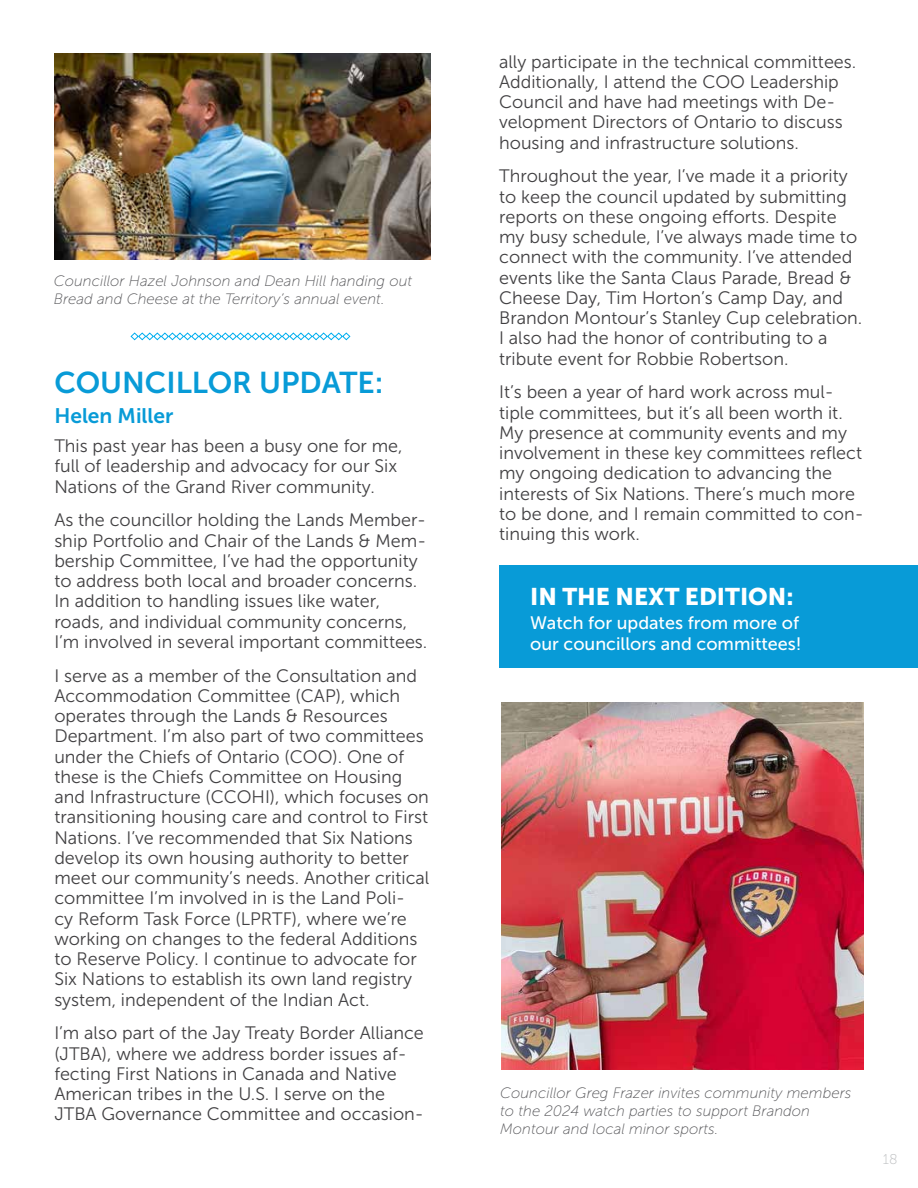
<style>
.page{position:relative;width:918px;height:1188px;background:#fff}
.page>*{position:absolute;margin:0;border:0;box-sizing:border-box;transform-origin:0 0}
.t1{font:30px "Museo Sans 700";color:#089bd7}
.t2{font:24px "Museo Sans 900";color:#fff}
.t3{font:21px "Museo Sans 700";color:#089bd7}
.t4{font:18px/20.2px "Museo Sans 300";color:#414042}
.t5{font:18px/21px "Museo Sans 500";color:#fff}
.t6{font:italic 15px/18px "Museo Sans 100";color:#565659}
.t7{font:14.1px "Museo Sans 100";color:#bcbec0}
</style>
<div class="page">
<div style="left:500px;top:566px;width:418px;height:102px;background:#089bd7"></div>
<img style="left:501px;top:702px;width:363px;height:367px">
<img style="left:55px;top:54px;width:375px;height:206px">
<svg style="left:130px;top:332px;width:221px;height:9px"></svg>
<p class="t6" style="left:54px;top:272px;width:360px">Councillor Hazel Johnson and Dean Hill handing out<br>Bread and Cheese at the Territory’s annual event.</p>
<h1 class="t1" style="left:54px;top:366px;width:331px">COUNCILLOR UPDATE:</h1>
<p class="t3" style="left:54px;top:404px;width:121px">Helen Miller</p>
<p class="t4" style="left:54px;top:436px;width:350px">This past year has been a busy one for me, full of leadership and advocacy for our Six<br>Nations of the Grand River community.</p>
<p class="t4" style="left:54px;top:510px;width:375px">As the councillor holding the Lands Member&shy;ship Portfolio and Chair of the Lands &amp; Mem&shy;bership Committee, I’ve had the opportunity to address both local and broader concerns.<br>In addition to handling issues like water, roads, and individual community concerns, I’m involved in several important committees.</p>
<p class="t4" style="left:54px;top:666px;width:377px">I serve as a member of the Consultation and Accommodation Committee (CAP), which operates through the Lands &amp; Resources Department. I’m also part of two committees under the Chiefs of Ontario (COO). One of these is the Chiefs Committee on Housing and Infrastructure (CCOHI), which focuses on transitioning housing care and control to First Nations. I’ve recommended that Six Nations develop its own housing authority to better meet our community’s needs. Another critical committee I’m involved in is the Land Poli-<br>cy Reform Task Force (LPRTF), where we’re working on changes to the federal Additions to Reserve Policy. I continue to advocate for Six Nations to establish its own land registry system, independent of the Indian Act.</p>
<p class="t4" style="left:54px;top:1023px;width:371px">I’m also part of the Jay Treaty Border Alliance (JTBA), where we address border issues af&shy;fecting First Nations in Canada and Native American tribes in the U.S. I serve on the JTBA Governance Committee and occasion-</p>
<p class="t4" style="left:499px;top:51px;width:359px">ally participate in the technical committees.<br>Additionally, I attend the COO Leadership Council and have had meetings with De&shy;velopment Directors of Ontario to discuss housing and infrastructure solutions.</p>
<p class="t4" style="left:499px;top:166px;width:365px">Throughout the year, I’ve made it a priority to keep the council updated by submitting reports on these ongoing efforts. Despite my busy schedule, I’ve always made time to connect with the community. I’ve attended events like the Santa Claus Parade, Bread &amp; Cheese Day, Tim Horton’s Camp Day, and Brandon Montour’s Stanley Cup celebration.<br>I also had the honor of contributing to a tribute event for Robbie Robertson.</p>
<p class="t4" style="left:499px;top:382px;width:366px">It’s been a year of hard work across mul&shy;tiple committees, but it’s all been worth it.<br>My presence at community events and my involvement in these key committees reflect my ongoing dedication to advancing the interests of Six Nations. There’s much more to be done, and I remain committed to con&shy;tinuing this work.</p>
<h2 class="t2" style="left:530px;top:583px;width:265px">IN THE NEXT EDITION:</h2>
<p class="t5" style="left:530px;top:612px;width:273px">Watch for updates from more of our councillors and committees!</p>
<p class="t6" style="left:500px;top:1084px;width:353px">Councillor Greg Frazer invites community members to the 2024 watch parties to support Brandon<br>Montour and local minor sports.</p>
<p class="t7" style="left:883px;top:1152px;width:16px">18</p>
</div>
